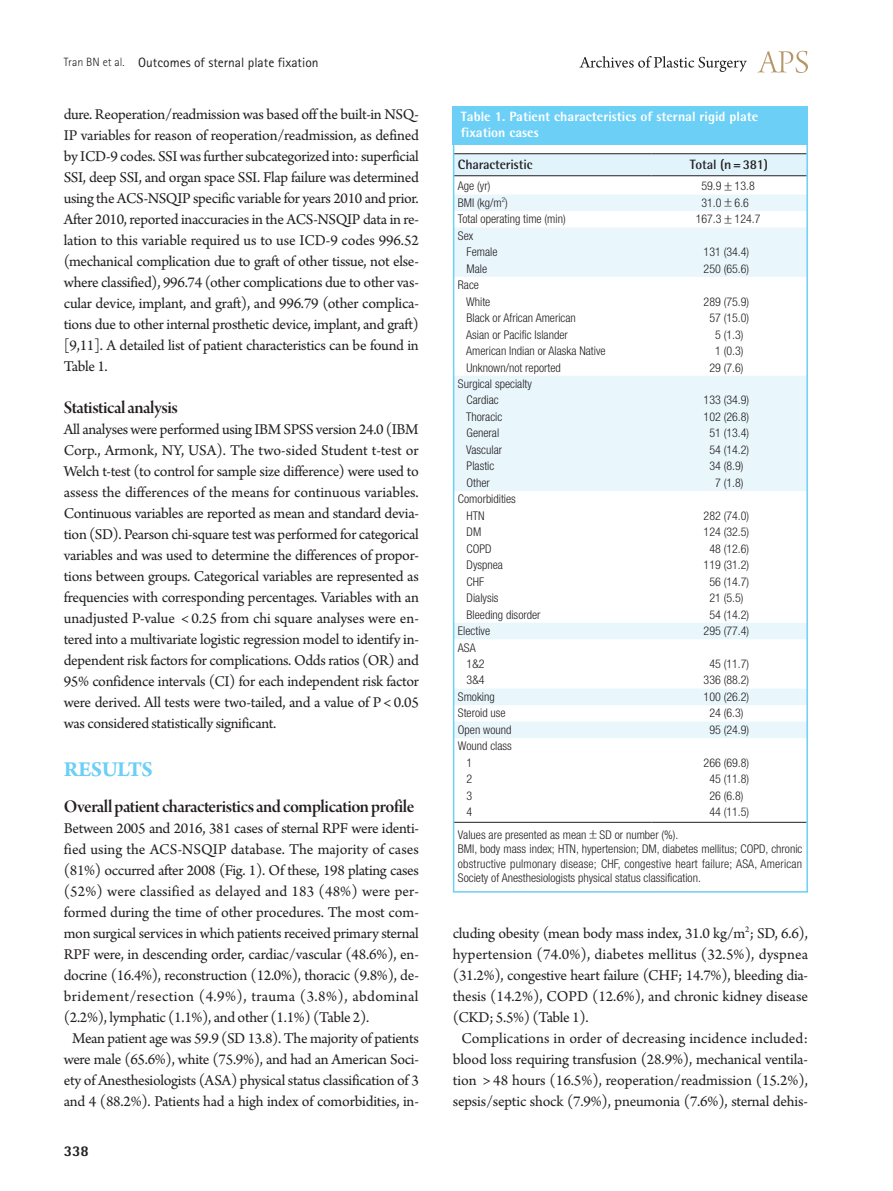
<style>
.page{position:relative;width:893px;height:1191px;background:#fff}
.page>*{position:absolute;margin:0;border:0;box-sizing:border-box;transform-origin:0 0}
.대제목{font:700 22.5px "Arno Pro";letter-spacing:-.02em;color:#6bcff6}
.중제목{font:18.75px "Arno Pro Smbd Display";letter-spacing:-.025em;color:#231f20}
.본문{font:15.75px/21px "Arno Pro";letter-spacing:-.015em;color:#231f20;text-align:justify}
.본문_0{font:15.75px/21px "Arno Pro";letter-spacing:-.02em;color:#231f20;text-align:justify}
.t1{font:800 15px "Rotis Semi Sans Std";color:#231f20}
.표그림제목{font:800 13.5px/16.2px "Rotis Semi Sans Std";color:#fff}
.하시라_제목{font:13.5px "Rotis Sans Serif Std";color:#231f20}
.표열제목{font:700 13.5px "Rotis Semi Sans Std";letter-spacing:-.01em;color:#231f20}
.표본문{font:300 condensed 12px/14.4px "Helvetica Neue LT Std";color:#231f20;text-align:justify}
.s1{font-weight:300;font-size:12px}
.s2{font-family:"Dotum";font-weight:400;font-stretch:normal}
</style>
<div class="page">
<svg style="left:757px;top:51px;width:51px;height:22px"></svg>
<svg style="left:579px;top:56px;width:168px;height:16px"></svg>
<div style="left:456px;top:154px;width:349px;height:21px;background:#e1f4fc"></div>
<svg style="left:456px;top:194px;width:349px;height:544px"></svg>
<hr style="left:454px;top:822px;width:197px;height:1px;background:#231f20">
<hr style="left:651px;top:822px;width:156px;height:1px;background:#231f20">
<hr style="left:454px;top:153px;width:197px;height:1px;background:#231f20">
<hr style="left:651px;top:153px;width:156px;height:1px;background:#231f20">
<hr style="left:454px;top:175px;width:197px;height:1px;background:#231f20">
<hr style="left:651px;top:175px;width:156px;height:1px;background:#231f20">
<div style="left:453px;top:106px;width:355px;height:39px;background:#6bcff6"></div>
<div style="left:453px;top:106px;width:355px;height:786px;border:2px solid #6bcff6"></div>
<p class="하시라_제목" style="left:64px;top:54px;width:256px"><span class="s1">Tran BN et al.</span> Outcomes of sternal plate fixation</p>
<p class="본문" style="left:64px;top:105px;width:357px">dure. Reoperation/readmission was based off the built-in NSQ-IP variables for reason of reoperation/readmission, as defined by ICD-9 codes. SSI was further subcategorized into: superficial SSI, deep SSI, and organ space SSI. Flap failure was determined using the ACS-NSQIP specific variable for years 2010 and prior.<br>After 2010, reported inaccuracies in the ACS-NSQIP data in re&shy;lation to this variable required us to use ICD-9 codes 996.52 (mechanical complication due to graft of other tissue, not else&shy;where classified), 996.74 (other complications due to other vas&shy;cular device, implant, and graft), and 996.79 (other complica&shy;tions due to other internal prosthetic device, implant, and graft) [9,11]. A detailed list of patient characteristics can be found in Table 1.</p>
<p class="중제목" style="left:64px;top:397px;width:116px">Statistical analysis</p>
<p class="본문_0" style="left:64px;top:420px;width:357px">All analyses were performed using IBM SPSS version 24.0 (IBM Corp., Armonk, NY, USA). The two-sided Student t-test or Welch t-test (to control for sample size difference) were used to assess the differences of the means for continuous variables.<br>Continuous variables are reported as mean and standard devia&shy;tion (SD). Pearson chi-square test was performed for categorical variables and was used to determine the differences of propor&shy;tions between groups. Categorical variables are represented as frequencies with corresponding percentages. Variables with an unadjusted P-value &lt; 0.25 from chi square analyses were en&shy;tered into a multivariate logistic regression model to identify in&shy;dependent risk factors for complications. Odds ratios (OR) and 95% confidence intervals (CI) for each independent risk factor were derived. All tests were two-tailed, and a value of P &lt; 0.05 was considered statistically significant.</p>
<p class="대제목" style="left:64px;top:756px;width:91px">RESULTS</p>
<p class="중제목" style="left:64px;top:796px;width:352px">Overall patient characteristics and complication profile</p>
<p class="본문_0" style="left:64px;top:819px;width:357px">Between 2005 and 2016, 381 cases of sternal RPF were identi&shy;fied using the ACS-NSQIP database. The majority of cases (81%) occurred after 2008 (Fig. 1). Of these, 198 plating cases (52%) were classified as delayed and 183 (48%) were per&shy;formed during the time of other procedures. The most com&shy;mon surgical services in which patients received primary sternal RPF were, in descending order, cardiac/vascular (48.6%), en&shy;docrine (16.4%), reconstruction (12.0%), thoracic (9.8%), de&shy;bridement/resection (4.9%), trauma (3.8%), abdominal (2.2%), lymphatic (1.1%), and other (1.1%) (Table 2).</p>
<p class="본문" style="left:64px;top:1029px;width:357px;text-align:center">Mean patient age was 59.9 (SD 13.8). The majority of patients were male (65.6%), white (75.9%), and had an American Soci&shy;ety of Anesthesiologists (ASA) physical status classification of 3 and 4 (88.2%). Patients had a high index of comorbidities, in-</p>
<p class="t1" style="left:64px;top:1141px;width:27px">338</p>
<p class="표그림제목" style="left:461px;top:108px;width:299px">Table 1. Patient characteristics of sternal rigid plate fixation cases</p>
<p class="표열제목" style="left:458px;top:156px;width:76px">Characteristic</p>
<p class="표열제목" style="left:690px;top:156px;width:80px">Total (n=381)</p>
<p class="표본문" style="left:458px;top:179px;width:34px">Age (yr)</p>
<p class="표본문" style="left:701px;top:179px;width:55px">59.9<span class="s2">±</span>13.8</p>
<p class="표본문" style="left:458px;top:195px;width:51px">BMI (kg/m<sup>2</sup>)</p>
<p class="표본문" style="left:701px;top:195px;width:49px">31.0<span class="s2">±</span>6.6</p>
<p class="표본문" style="left:458px;top:212px;width:109px">Total operating time (min)</p>
<p class="표본문" style="left:696px;top:212px;width:66px">167.3<span class="s2">±</span>124.7</p>
<p class="표본문" style="left:458px;top:228px;width:17px">Sex</p>
<p class="표본문" style="left:467px;top:245px;width:32px">Female</p>
<p class="표본문" style="left:704px;top:245px;width:47px">131 (34.4)</p>
<p class="표본문" style="left:467px;top:261px;width:22px">Male</p>
<p class="표본문" style="left:704px;top:261px;width:47px">250 (65.6)</p>
<p class="표본문" style="left:458px;top:278px;width:23px">Race</p>
<p class="표본문" style="left:466px;top:294px;width:26px">White</p>
<p class="표본문" style="left:704px;top:294px;width:47px">289 (75.9)</p>
<p class="표본문" style="left:467px;top:310px;width:111px">Black or African American</p>
<p class="표본문" style="left:709px;top:310px;width:41px">57 (15.0)</p>
<p class="표본문" style="left:466px;top:327px;width:103px">Asian or Pacific Islander</p>
<p class="표본문" style="left:715px;top:327px;width:30px">5 (1.3)</p>
<p class="표본문" style="left:466px;top:343px;width:141px">American Indian or Alaska Native</p>
<p class="표본문" style="left:715px;top:343px;width:30px">1 (0.3)</p>
<p class="표본문" style="left:467px;top:360px;width:96px">Unknown/not reported</p>
<p class="표본문" style="left:709px;top:360px;width:36px">29 (7.6)</p>
<p class="표본문" style="left:458px;top:376px;width:75px">Surgical specialty</p>
<p class="표본문" style="left:467px;top:393px;width:34px">Cardiac</p>
<p class="표본문" style="left:704px;top:393px;width:47px">133 (34.9)</p>
<p class="표본문" style="left:466px;top:409px;width:38px">Thoracic</p>
<p class="표본문" style="left:704px;top:409px;width:47px">102 (26.8)</p>
<p class="표본문" style="left:467px;top:426px;width:34px">General</p>
<p class="표본문" style="left:709px;top:426px;width:41px">51 (13.4)</p>
<p class="표본문" style="left:466px;top:442px;width:37px">Vascular</p>
<p class="표본문" style="left:709px;top:442px;width:41px">54 (14.2)</p>
<p class="표본문" style="left:467px;top:459px;width:29px">Plastic</p>
<p class="표본문" style="left:709px;top:459px;width:36px">34 (8.9)</p>
<p class="표본문" style="left:467px;top:475px;width:25px">Other</p>
<p class="표본문" style="left:715px;top:475px;width:30px">7 (1.8)</p>
<p class="표본문" style="left:458px;top:492px;width:59px">Comorbidities</p>
<p class="표본문" style="left:467px;top:508px;width:19px">HTN</p>
<p class="표본문" style="left:704px;top:508px;width:47px">282 (74.0)</p>
<p class="표본문" style="left:467px;top:524px;width:16px">DM</p>
<p class="표본문" style="left:704px;top:524px;width:47px">124 (32.5)</p>
<p class="표본문" style="left:467px;top:541px;width:27px">COPD</p>
<p class="표본문" style="left:709px;top:541px;width:41px">48 (12.6)</p>
<p class="표본문" style="left:467px;top:557px;width:38px">Dyspnea</p>
<p class="표본문" style="left:704px;top:557px;width:47px">119 (31.2)</p>
<p class="표본문" style="left:467px;top:574px;width:19px">CHF</p>
<p class="표본문" style="left:709px;top:574px;width:41px">56 (14.7)</p>
<p class="표본문" style="left:467px;top:590px;width:33px">Dialysis</p>
<p class="표본문" style="left:709px;top:590px;width:36px">21 (5.5)</p>
<p class="표본문" style="left:467px;top:607px;width:75px">Bleeding disorder</p>
<p class="표본문" style="left:709px;top:607px;width:41px">54 (14.2)</p>
<p class="표본문" style="left:458px;top:623px;width:34px">Elective</p>
<p class="표본문" style="left:704px;top:623px;width:47px">295 (77.4)</p>
<p class="표본문" style="left:458px;top:640px;width:19px">ASA</p>
<p class="표본문" style="left:467px;top:656px;width:19px">1&amp;2</p>
<p class="표본문" style="left:709px;top:656px;width:41px">45 (11.7)</p>
<p class="표본문" style="left:467px;top:673px;width:19px">3&amp;4</p>
<p class="표본문" style="left:704px;top:673px;width:47px">336 (88.2)</p>
<p class="표본문" style="left:458px;top:689px;width:38px">Smoking</p>
<p class="표본문" style="left:704px;top:689px;width:47px">100 (26.2)</p>
<p class="표본문" style="left:458px;top:706px;width:49px">Steroid use</p>
<p class="표본문" style="left:709px;top:706px;width:36px">24 (6.3)</p>
<p class="표본문" style="left:458px;top:722px;width:55px">Open wound</p>
<p class="표본문" style="left:709px;top:722px;width:41px">95 (24.9)</p>
<p class="표본문" style="left:458px;top:739px;width:55px">Wound class</p>
<p class="표본문" style="left:467px;top:755px;width:7px">1</p>
<p class="표본문" style="left:704px;top:755px;width:47px">266 (69.8)</p>
<p class="표본문" style="left:467px;top:771px;width:7px">2</p>
<p class="표본문" style="left:709px;top:771px;width:41px">45 (11.8)</p>
<p class="표본문" style="left:467px;top:788px;width:7px">3</p>
<p class="표본문" style="left:709px;top:788px;width:36px">26 (6.8)</p>
<p class="표본문" style="left:467px;top:804px;width:7px">4</p>
<p class="표본문" style="left:709px;top:804px;width:41px">44 (11.5)</p>
<p class="표본문" style="left:458px;top:827px;width:222px">Values are presented as mean<span class="s2">±</span>SD or number (%).</p>
<p class="표본문" style="left:458px;top:841px;width:346px">BMI, body mass index; HTN, hypertension; DM, diabetes mellitus; COPD, chronic obstructive pulmonary disease; CHF, congestive heart failure; ASA, American Society of Anesthesiologists physical status classification.</p>
<p class="본문" style="left:453px;top:924px;width:357px">cluding obesity (mean body mass index, 31.0 kg/m<sup>2</sup>; SD, 6.6), hypertension (74.0%), diabetes mellitus (32.5%), dyspnea (31.2%), congestive heart failure (CHF; 14.7%), bleeding dia&shy;thesis (14.2%), COPD (12.6%), and chronic kidney disease (CKD; 5.5%) (Table 1).</p>
<p class="본문" style="left:453px;top:1029px;width:357px;text-align:center">Complications in order of decreasing incidence included: blood loss requiring transfusion (28.9%), mechanical ventila&shy;tion &gt; 48 hours (16.5%), reoperation/readmission (15.2%), sepsis/septic shock (7.9%), pneumonia (7.6%), sternal dehis-</p>
</div>
